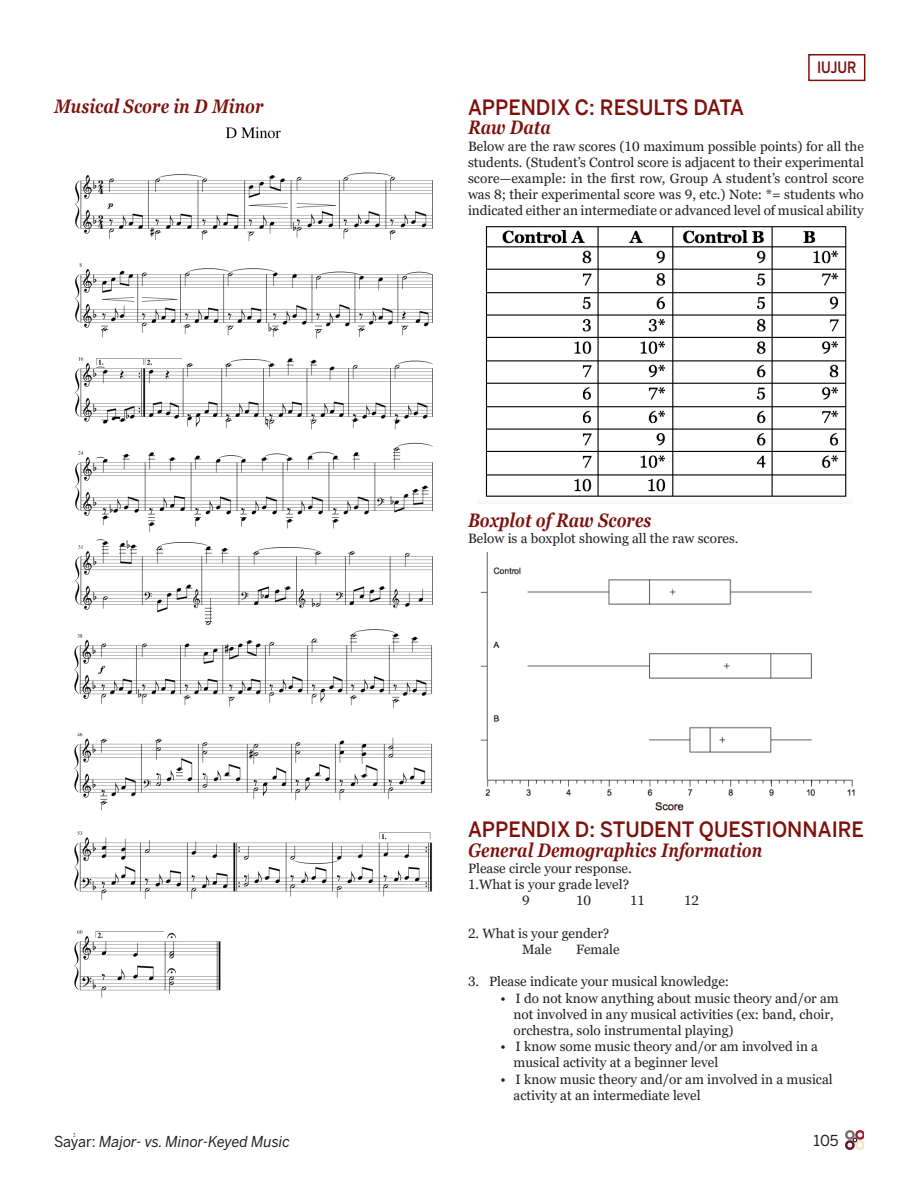
<style>
.page{position:relative;width:918px;height:1188px;background:#fff}
.page>*{position:absolute;margin:0;border:0;box-sizing:border-box;transform-origin:0 0}
.Paragraph_Style_1{font:500 21px "Benton Sans";color:#7d110c;scale:.95 1}
.Paragraph_Style_1-2{font:italic 600 condensed 19.5px "Georgia Pro";color:#7d110c;scale:.95 1}
.t1{font:500 15.6px "Benton Sans";color:#7d110c;scale:.87 1}
.t2{font:italic 15px "Benton Sans";color:#231f20;scale:.95 1}
.t3{font:15px "Benton Sans";color:#231f20}
.Paragraph_Style_1-3{font:13.5px/16.2px "Georgia Pro";color:#231f20;text-align:justify}
.s1{font-style:normal}
</style>
<div class="page">
<img style="left:846px;top:1130px;width:18px;height:19px">
<div style="left:808px;top:54px;width:57px;height:27px;border:2px solid #7d110c"></div>
<img style="left:75px;top:127px;width:358px;height:477px">
<img style="left:73px;top:604px;width:360px;height:533px">
<img style="left:485px;top:226px;width:362px;height:271px">
<img style="left:480px;top:552px;width:375px;height:259px">
<p class="t1" style="left:817px;top:58px;width:47px">IUJUR</p>
<p class="Paragraph_Style_1-2" style="left:54px;top:95px;width:222px">Musical Score in D Minor</p>
<p class="Paragraph_Style_1" style="left:468px;top:94px;width:292px">APPENDIX C: RESULTS DATA</p>
<p class="Paragraph_Style_1-2" style="left:468px;top:117px;width:89px">Raw Data</p>
<p class="Paragraph_Style_1-3" style="left:468px;top:138px;width:398px">Below are the raw scores (10 maximum possible points) for all the students. (Student’s Control score is adjacent to their experimental score—example: in the first row, Group A student’s control score was 8; their experimental score was 9, etc.) Note: *= students who indicated either an intermediate or advanced level of musical ability</p>
<p class="Paragraph_Style_1-2" style="left:468px;top:509px;width:195px">Boxplot of Raw Scores</p>
<p class="Paragraph_Style_1-3" style="left:468px;top:530px;width:272px">Below is a boxplot showing all the raw scores.</p>
<p class="t2" style="left:54px;top:1132px;width:250px"><span class="s1">Sayar:</span> Major- vs. Minor-Keyed Music</p>
<p class="Paragraph_Style_1" style="left:468px;top:817px;width:418px">APPENDIX D: STUDENT QUESTIONNAIRE</p>
<p class="Paragraph_Style_1-2" style="left:468px;top:839px;width:311px">General Demographics Information</p>
<p class="Paragraph_Style_1-3" style="left:468px;top:861px;width:165px">Please circle your response.</p>
<p class="Paragraph_Style_1-3" style="left:468px;top:877px;width:163px">1.What is your grade level?</p>
<p class="Paragraph_Style_1-3" style="left:522px;top:893px;width:9px">9</p>
<p class="Paragraph_Style_1-3" style="left:576px;top:893px;width:17px">10</p>
<p class="Paragraph_Style_1-3" style="left:630px;top:893px;width:17px">11</p>
<p class="Paragraph_Style_1-3" style="left:684px;top:893px;width:17px">12</p>
<p class="Paragraph_Style_1-3" style="left:468px;top:926px;width:143px">2. What is your gender?</p>
<p class="Paragraph_Style_1-3" style="left:522px;top:942px;width:31px">Male</p>
<p class="Paragraph_Style_1-3" style="left:576px;top:942px;width:45px">Female</p>
<p class="Paragraph_Style_1-3" style="left:468px;top:974px;width:263px">3. Please indicate your musical knowledge:</p>
<p class="Paragraph_Style_1-3" style="left:501px;top:990px;width:340px">• I do not know anything about music theory and/or am</p>
<p class="Paragraph_Style_1-3" style="left:514px;top:1007px;width:322px">not involved in any musical activities (ex: band, choir,</p>
<p class="Paragraph_Style_1-3" style="left:514px;top:1023px;width:222px">orchestra, solo instrumental playing)</p>
<p class="Paragraph_Style_1-3" style="left:501px;top:1039px;width:319px">• I know some music theory and/or am involved in a</p>
<p class="Paragraph_Style_1-3" style="left:514px;top:1055px;width:206px">musical activity at a beginner level</p>
<p class="Paragraph_Style_1-3" style="left:501px;top:1071px;width:334px">• I know music theory and/or am involved in a musical</p>
<p class="Paragraph_Style_1-3" style="left:514px;top:1088px;width:188px">activity at an intermediate level</p>
<p class="t3" style="left:814px;top:1132px;width:27px">105</p>
</div>
